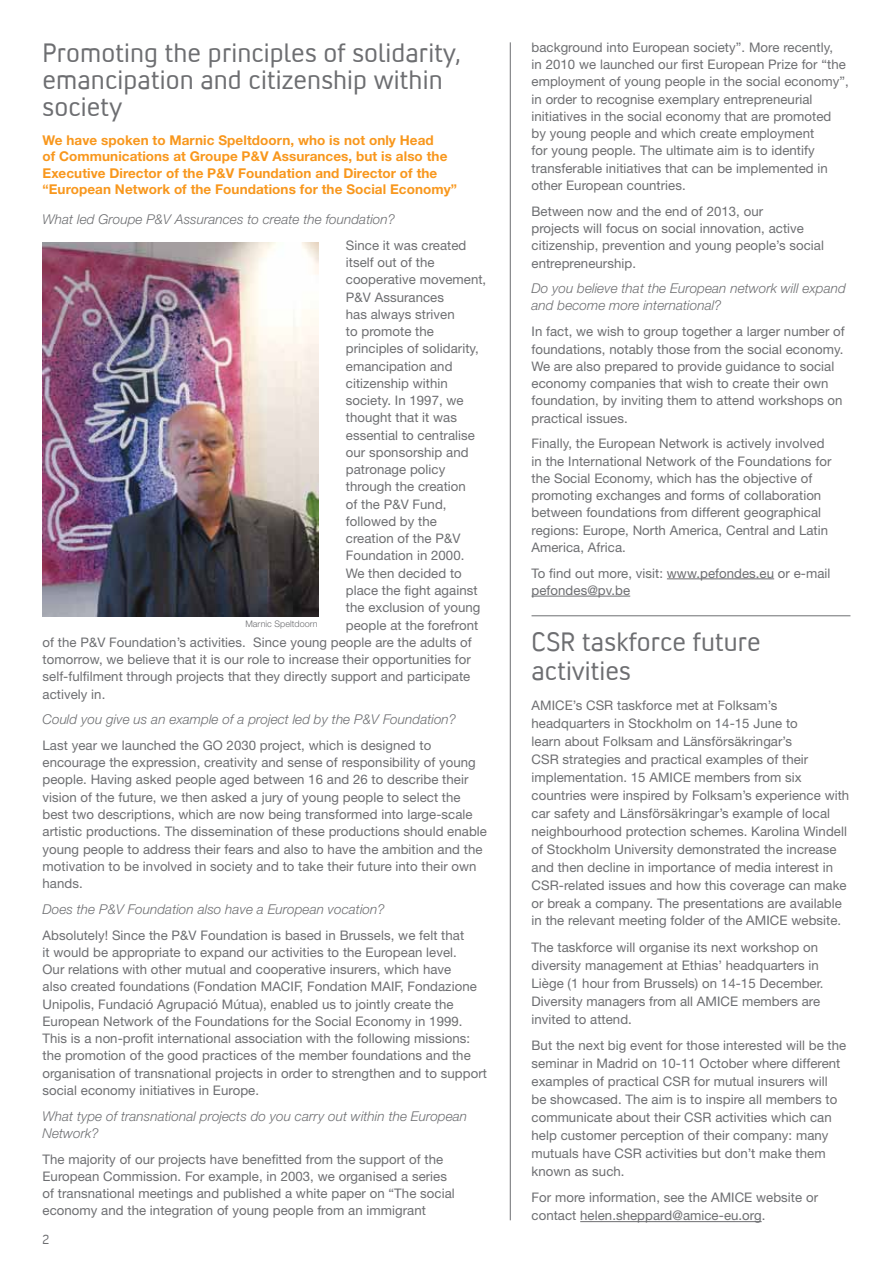
<style>
.page{position:relative;width:893px;height:1263px;background:#fff}
.page>*{position:absolute;margin:0;border:0;box-sizing:border-box;transform-origin:0 0}
.t1{font:27px/27px "Convection";letter-spacing:.005em;color:#6d6e71}
.t2{font:italic 300 13.5px/17.2px "Helvetica Neue LT Std";letter-spacing:.005em;color:#6d6e71}
.t3{font:700 13.5px/16.5px "Helvetica Neue LT Std";letter-spacing:.005em;color:#f8971d}
.t4{font:13.2px/17.2px "Helvetica Neue LT Std";letter-spacing:.005em;color:#6d6e71}
.t5{font:13.2px "Convection";color:#6d6e71}
.t6{font:300 9px "Helvetica Neue LT Std";letter-spacing:.005em;color:#6d6e71}
</style>
<div class="page">
<hr style="left:510px;top:42px;width:1px;height:1178px;background:#6d6e71">
<hr style="left:531px;top:615px;width:319px;height:1px;background:#6d6e71">
<hr style="left:580px;top:1221px;width:182px;height:1px;background:#6d6e71">
<hr style="left:667px;top:578px;width:107px;height:1px;background:#6d6e71">
<hr style="left:531px;top:596px;width:99px;height:1px;background:#6d6e71">
<img style="left:43px;top:242px;width:275px;height:375px">
<h1 class="t1" style="left:43px;top:39px;width:420px">Promoting the principles of solidarity, emancipation and citizenship within society</h1>
<p class="t3" style="left:43px;top:131px;width:416px">We have spoken to Marnic Speltdoorn, who is not only Head<br>of Communications at Groupe P&amp;V Assurances, but is also the Executive Director of the P&amp;V Foundation and Director of the “European Network of the Foundations for the Social Economy”</p>
<p class="t2" style="left:43px;top:211px;width:354px">What led Groupe P&amp;V Assurances to create the foundation?</p>
<p class="t4" style="left:346px;top:236px;width:122px">Since it was created</p>
<p class="t4" style="left:346px;top:254px;width:90px">itself out of the</p>
<p class="t4" style="left:346px;top:271px;width:142px">cooperative movement,</p>
<p class="t4" style="left:346px;top:288px;width:100px">P&amp;V Assurances</p>
<p class="t4" style="left:346px;top:305px;width:110px">has always striven</p>
<p class="t4" style="left:346px;top:323px;width:90px">to promote the</p>
<p class="t4" style="left:346px;top:340px;width:135px">principles of solidarity,</p>
<p class="t4" style="left:346px;top:357px;width:108px">emancipation and</p>
<p class="t4" style="left:346px;top:374px;width:104px">citizenship within</p>
<p class="t4" style="left:346px;top:392px;width:119px">society. In 1997, we</p>
<p class="t4" style="left:346px;top:409px;width:113px">thought that it was</p>
<p class="t4" style="left:346px;top:426px;width:131px">essential to centralise</p>
<p class="t4" style="left:346px;top:443px;width:124px">our sponsorship and</p>
<p class="t4" style="left:346px;top:461px;width:101px">patronage policy</p>
<p class="t4" style="left:346px;top:478px;width:122px">through the creation</p>
<p class="t4" style="left:346px;top:495px;width:102px">of the P&amp;V Fund,</p>
<p class="t4" style="left:346px;top:512px;width:93px">followed by the</p>
<p class="t4" style="left:346px;top:530px;width:116px">creation of the P&amp;V</p>
<p class="t4" style="left:346px;top:547px;width:120px">Foundation in 2000.</p>
<p class="t4" style="left:346px;top:564px;width:118px">We then decided to</p>
<p class="t4" style="left:346px;top:581px;width:133px">place the fight against</p>
<p class="t4" style="left:346px;top:599px;width:136px">the exclusion of young</p>
<p class="t4" style="left:346px;top:616px;width:134px">people at the forefront</p>
<p class="t4" style="left:43px;top:633px;width:431px">of the P&amp;V Foundation’s activities. Since young people are the adults of</p>
<p class="t4" style="left:43px;top:650px;width:430px">tomorrow, we believe that it is our role to increase their opportunities for</p>
<p class="t4" style="left:43px;top:668px;width:429px">self-fulfilment through projects that they directly support and participate</p>
<p class="t4" style="left:43px;top:685px;width:64px">actively in.</p>
<p class="t2" style="left:43px;top:711px;width:415px">Could you give us an example of a project led by the P&amp;V Foundation?</p>
<p class="t4" style="left:43px;top:736px;width:446px">Last year we launched the GO 2030 project, which is designed to encourage the expression, creativity and sense of responsibility of young people. Having asked people aged between 16 and 26 to describe their vision of the future, we then asked a jury of young people to select the best two descriptions, which are now being transformed into large-scale artistic productions. The dissemination of these productions should enable young people to address their fears and also to have the ambition and the motivation to be involved in society and to take their future into their own hands.</p>
<p class="t2" style="left:43px;top:900px;width:344px">Does the P&amp;V Foundation also have a European vocation?</p>
<p class="t4" style="left:43px;top:926px;width:446px">Absolutely! Since the P&amp;V Foundation is based in Brussels, we felt that<br>it would be appropriate to expand our activities to the European level.<br>Our relations with other mutual and cooperative insurers, which have<br>also created foundations (Fondation MACIF, Fondation MAIF, Fondazione Unipolis, Fundació Agrupació Mútua), enabled us to jointly create the European Network of the Foundations for the Social Economy in 1999.<br>This is a non-profit international association with the following missions: the promotion of the good practices of the member foundations and the organisation of transnational projects in order to strengthen and to support social economy initiatives in Europe.</p>
<p class="t2" style="left:43px;top:1107px;width:426px">What type of transnational projects do you carry out within the European<br>Network?</p>
<p class="t4" style="left:43px;top:1150px;width:414px">The majority of our projects have benefitted from the support of the European Commission. For example, in 2003, we organised a series of transnational meetings and published a white paper on “The social economy and the integration of young people from an immigrant</p>
<p class="t6" style="left:245px;top:618px;width:74px">Marnic Speltdoorn</p>
<p class="t5" style="left:43px;top:1231px;width:8px">2</p>
<p class="t4" style="left:531px;top:38px;width:319px">background into European society”. More recently,<br>in 2010 we launched our first European Prize for “the employment of young people in the social economy”, in order to recognise exemplary entrepreneurial initiatives in the social economy that are promoted by young people and which create employment<br>for young people. The ultimate aim is to identify transferable initiatives that can be implemented in other European countries.</p>
<p class="t4" style="left:531px;top:202px;width:294px">Between now and the end of 2013, our<br>projects will focus on social innovation, active citizenship, prevention and young people’s social entrepreneurship.</p>
<p class="t2" style="left:531px;top:280px;width:316px">Do you believe that the European network will expand and become more international?</p>
<p class="t4" style="left:531px;top:323px;width:315px">In fact, we wish to group together a larger number of foundations, notably those from the social economy.<br>We are also prepared to provide guidance to social economy companies that wish to create their own foundation, by inviting them to attend workshops on practical issues.</p>
<p class="t4" style="left:531px;top:435px;width:301px">Finally, the European Network is actively involved in the International Network of the Foundations for the Social Economy, which has the objective of promoting exchanges and forms of collaboration between foundations from different geographical regions: Europe, North America, Central and Latin America, Africa.</p>
<p class="t4" style="left:531px;top:564px;width:300px">To find out more, visit: www.pefondes.eu or e-mail pefondes@pv.be</p>
<h1 class="t1" style="left:531px;top:626px;width:231px;line-height:29.1px">CSR taskforce future activities</h1>
<p class="t4" style="left:531px;top:696px;width:319px;line-height:18px">AMICE’s CSR taskforce met at Folksam’s headquarters in Stockholm on 14-15 June to<br>learn about Folksam and Länsförsäkringar’s<br>CSR strategies and practical examples of their implementation. 15 AMICE members from six countries were inspired by Folksam’s experience with car safety and Länsförsäkringar’s example of local neighbourhood protection schemes. Karolina Windell of Stockholm University demonstrated the increase and then decline in importance of media interest in CSR-related issues and how this coverage can make or break a company. The presentations are available in the relevant meeting folder of the AMICE website.</p>
<p class="t4" style="left:531px;top:938px;width:294px;line-height:18px">The taskforce will organise its next workshop on diversity management at Ethias’ headquarters in Liège (1 hour from Brussels) on 14-15 December.<br>Diversity managers from all AMICE members are invited to attend.</p>
<p class="t4" style="left:531px;top:1036px;width:316px;line-height:18px">But the next big event for those interested will be the seminar in Madrid on 10-11 October where different examples of practical CSR for mutual insurers will<br>be showcased. The aim is to inspire all members to communicate about their CSR activities which can help customer perception of their company: many mutuals have CSR activities but don’t make them known as such.</p>
<p class="t4" style="left:531px;top:1188px;width:288px;line-height:18px">For more information, see the AMICE website or contact helen.sheppard@amice-eu.org.</p>
</div>
